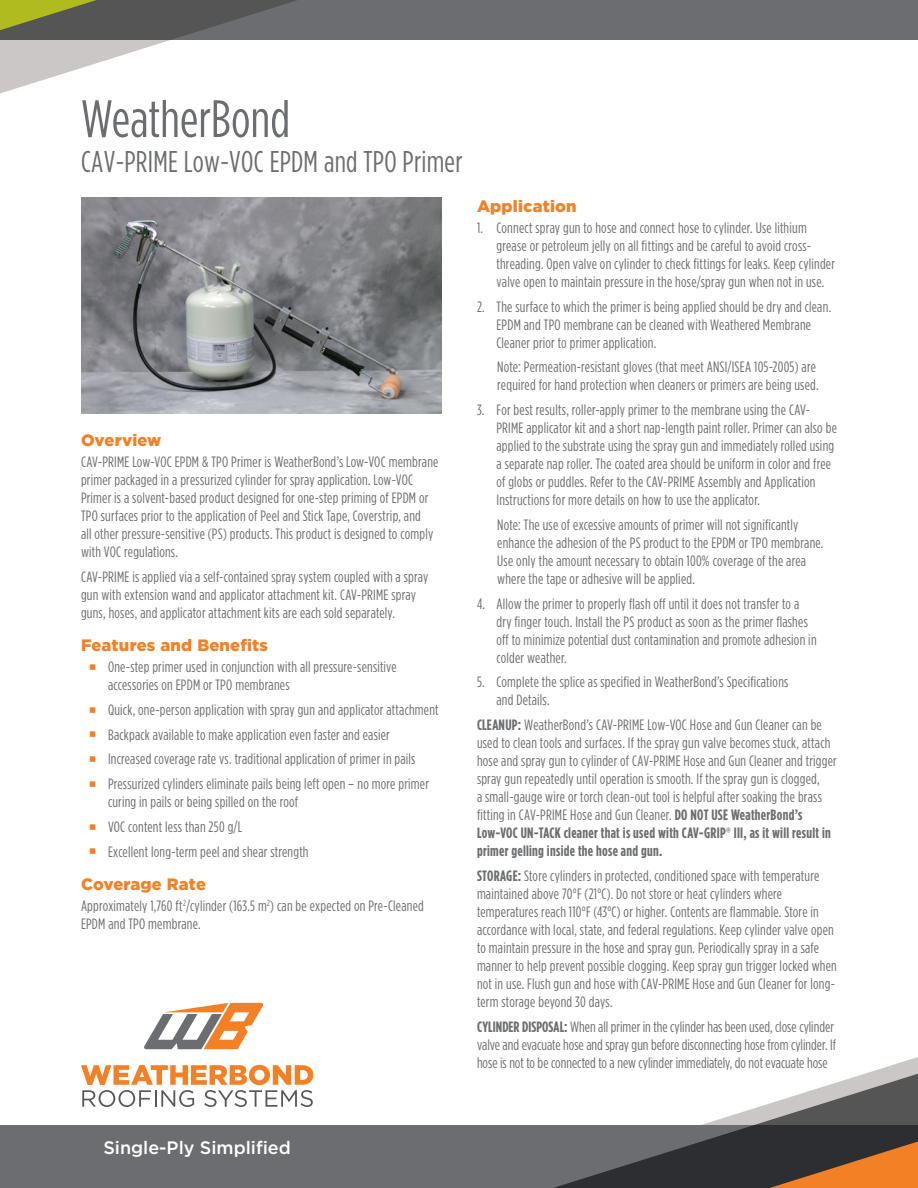
<style>
.page{position:relative;width:918px;height:1188px;background:#fff}
.page>*{position:absolute;margin:0;border:0;box-sizing:border-box;transform-origin:0 0}
.t1{font:52.5px "Gotham Condensed";color:#6c6d70}
.t2{font:30px "Gotham Condensed";letter-spacing:.01em;color:#6c6d70}
.t3{font:500 18px "Gotham";color:#fff}
.t4{font:900 16.5px "Gotham";letter-spacing:.01em;color:#f48026}
.t5{font:15px/18px "Gotham Condensed";letter-spacing:.015em;color:#6c6d70}
.s1{font-weight:700}
</style>
<div class="page">
<svg style="left:877px;top:1057px;width:41px;height:13px"></svg>
<div style="left:0;top:1125px;width:918px;height:63px;background:#6c6d70"></div>
<svg style="left:553px;top:1070px;width:365px;height:118px"></svg>
<svg style="left:144px;top:1003px;width:120px;height:46px"></svg>
<svg style="left:81px;top:1065px;width:232px;height:42px"></svg>
<div style="left:0;top:0;width:918px;height:40px;background:#6c6d70"></div>
<svg style="left:770px;top:1142px;width:148px;height:46px;background:#91572b"></svg>
<svg style="left:0;top:0;width:297px;height:94px"></svg>
<img style="left:81px;top:198px;width:360px;height:216px">
<p class="t1" style="left:81px;top:89px;width:211px">WeatherBond</p>
<p class="t2" style="left:81px;top:144px;width:383px">CAV-PRIME Low-VOC EPDM and TPO Primer</p>
<p class="t4" style="left:81px;top:430px;width:82px">Overview</p>
<p class="t5" style="left:81px;top:452px;width:359px">CAV-PRIME Low-VOC EPDM &amp; TPO Primer is WeatherBond’s Low-VOC membrane primer packaged in a pressurized cylinder for spray application. Low-VOC Primer is a solvent-based product designed for one-step priming of EPDM or TPO surfaces prior to the application of Peel and Stick Tape, Coverstrip, and<br>all other pressure-sensitive (PS) products. This product is designed to comply with VOC regulations.</p>
<p class="t5" style="left:81px;top:567px;width:349px">CAV-PRIME is applied via a self-contained spray system coupled with a spray gun with extension wand and applicator attachment kit. CAV-PRIME spray guns, hoses, and applicator attachment kits are each sold separately.</p>
<p class="t4" style="left:81px;top:635px;width:189px">Features and Benefits</p>
<p class="t5" style="left:108px;top:658px;width:290px">One-step primer used in conjunction with all pressure-sensitive accessories on EPDM or TPO membranes</p>
<p class="t5" style="left:108px;top:700px;width:332px">Quick, one-person application with spray gun and applicator attachment</p>
<p class="t5" style="left:108px;top:725px;width:283px">Backpack available to make application even faster and easier</p>
<p class="t5" style="left:108px;top:750px;width:309px">Increased coverage rate vs. traditional application of primer in pails</p>
<p class="t5" style="left:108px;top:775px;width:323px">Pressurized cylinders eliminate pails being left open – no more primer curing in pails or being spilled on the roof</p>
<p class="t5" style="left:108px;top:817px;width:136px">VOC content less than 250 g/L</p>
<p class="t5" style="left:108px;top:842px;width:202px">Excellent long-term peel and shear strength</p>
<p class="t4" style="left:81px;top:875px;width:127px">Coverage Rate</p>
<p class="t5" style="left:81px;top:897px;width:344px">Approximately 1,760 ft<sup>2</sup>/cylinder (163.5 m<sup>2</sup>) can be expected on Pre-Cleaned<br>EPDM and TPO membrane.</p>
<p class="t4" style="left:477px;top:196px;width:101px">Application</p>
<p class="t5" style="left:496px;top:218px;width:340px;text-indent:-20px">1. Connect spray gun to hose and connect hose to cylinder. Use lithium grease or petroleum jelly on all fittings and be careful to avoid cross&shy;threading. Open valve on cylinder to check fittings for leaks. Keep cylinder valve open to maintain pressure in the hose/spray gun when not in use.</p>
<p class="t5" style="left:496px;top:297px;width:336px;text-indent:-20px">2. The surface to which the primer is being applied should be dry and clean.<br>EPDM and TPO membrane can be cleaned with Weathered Membrane<br>Cleaner prior to primer application.</p>
<p class="t5" style="left:497px;top:358px;width:323px">Note: Permeation-resistant gloves (that meet ANSI/ISEA 105-2005) are required for hand protection when cleaners or primers are being used.</p>
<p class="t5" style="left:496px;top:401px;width:342px;text-indent:-20px">3. For best results, roller-apply primer to the membrane using the CAV-PRIME applicator kit and a short nap-length paint roller. Primer can also be applied to the substrate using the spray gun and immediately rolled using a separate nap roller. The coated area should be uniform in color and free of globs or puddles. Refer to the CAV-PRIME Assembly and Application Instructions for more details on how to use the applicator.</p>
<p class="t5" style="left:497px;top:515px;width:328px">Note: The use of excessive amounts of primer will not significantly enhance the adhesion of the PS product to the EPDM or TPO membrane.<br>Use only the amount necessary to obtain 100% coverage of the area where the tape or adhesive will be applied.</p>
<p class="t5" style="left:496px;top:594px;width:322px;text-indent:-20px">4. Allow the primer to properly flash off until it does not transfer to a dry finger touch. Install the PS product as soon as the primer flashes off to minimize potential dust contamination and promote adhesion in colder weather.</p>
<p class="t5" style="left:496px;top:673px;width:293px;text-indent:-20px">5. Complete the splice as specified in WeatherBond’s Specifications and Details.</p>
<p class="t5" style="left:477px;top:716px;width:361px"><span class="s1">CLEANUP:</span> WeatherBond’s CAV-PRIME Low-VOC Hose and Gun Cleaner can be used to clean tools and surfaces. If the spray gun valve becomes stuck, attach hose and spray gun to cylinder of CAV-PRIME Hose and Gun Cleaner and trigger spray gun repeatedly until operation is smooth. If the spray gun is clogged,<br>a small-gauge wire or torch clean-out tool is helpful after soaking the brass fitting in CAV-PRIME Hose and Gun Cleaner. <span class="s1">DO NOT USE WeatherBond’s Low-VOC UN-TACK cleaner that is used with CAV-GRIP® III, as it will result in primer gelling inside the hose and gun.</span></p>
<p class="t5" style="left:477px;top:866px;width:361px"><span class="s1">STORAGE:</span> Store cylinders in protected, conditioned space with temperature maintained above 70°F (21°C). Do not store or heat cylinders where temperatures reach 110°F (43°C) or higher. Contents are flammable. Store in accordance with local, state, and federal regulations. Keep cylinder valve open to maintain pressure in the hose and spray gun. Periodically spray in a safe manner to help prevent possible clogging. Keep spray gun trigger locked when not in use. Flush gun and hose with CAV-PRIME Hose and Gun Cleaner for long&shy;term storage beyond 30 days.</p>
<p class="t5" style="left:477px;top:1017px;width:361px"><span class="s1">CYLINDER DISPOSAL:</span> When all primer in the cylinder has been used, close cylinder valve and evacuate hose and spray gun before disconnecting hose from cylinder. If hose is not to be connected to a new cylinder immediately, do not evacuate hose</p>
<p class="t3" style="left:103px;top:1136px;width:189px">Single-Ply Simplified</p>
</div>
